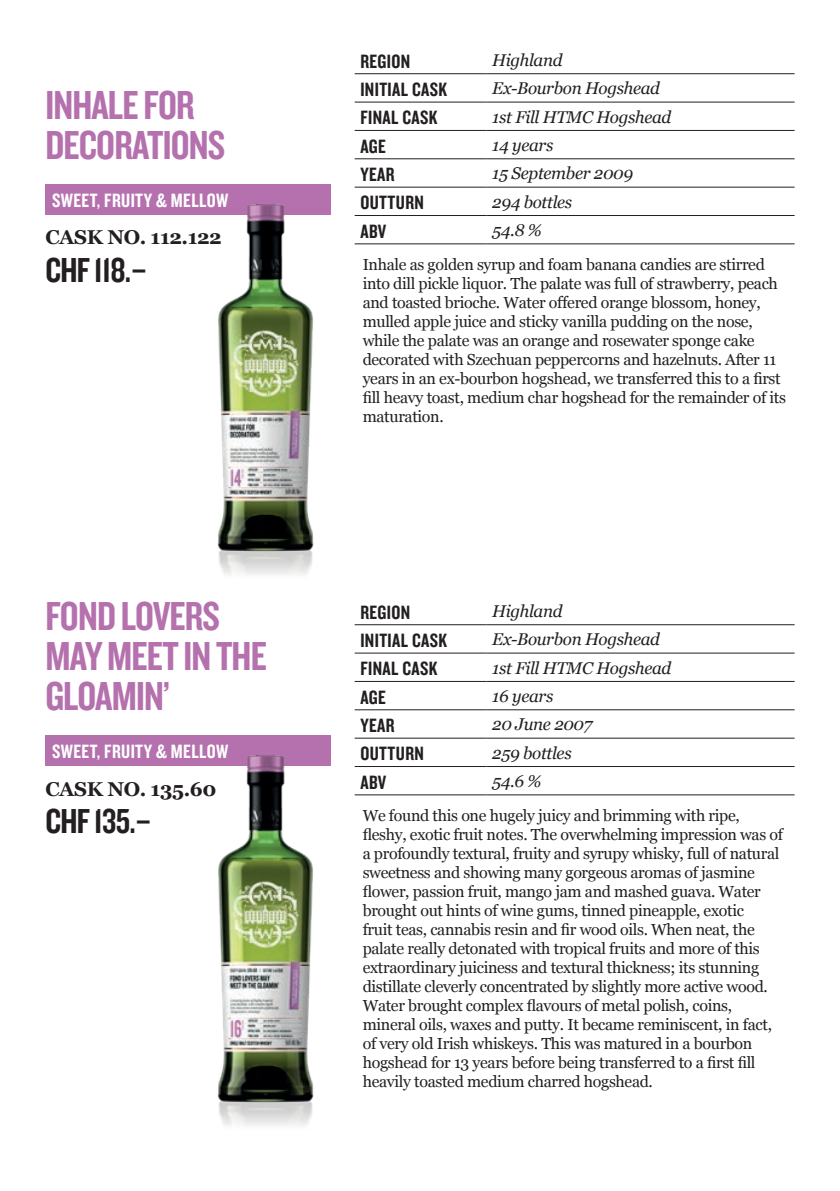
<style>
.page{position:relative;width:840px;height:1191px;background:#fff}
.page>*{position:absolute;margin:0;border:0;box-sizing:border-box;transform-origin:0 0}
.t1{font:42px/40px "Knockout 49 Liteweight";letter-spacing:-.02em;color:#b571ae}
.t2{font:36px "Knockout 49 Liteweight";letter-spacing:-.02em;color:#231f20}
.t3{font:20px "Knockout 49 Liteweight";letter-spacing:.02em;color:#231f20}
.t4{font:20px "Knockout 49 Liteweight";letter-spacing:.02em;color:#fff}
.t5{font:700 20px "Georgia";letter-spacing:-.02em;color:#231f20}
.t6{font:italic 17px "Georgia";letter-spacing:-.02em;color:#231f20}
.t7{font:16px/19px "Georgia";letter-spacing:-.02em;color:#231f20}
</style>
<div class="page">
<div style="left:45px;top:184px;width:285px;height:31px;background:#b571ae"></div>
<hr style="left:354px;top:73px;width:132px;height:1px;background:#231f20">
<hr style="left:486px;top:73px;width:308px;height:1px;background:#231f20">
<hr style="left:354px;top:102px;width:132px;height:1px;background:#231f20">
<hr style="left:486px;top:102px;width:308px;height:1px;background:#231f20">
<hr style="left:354px;top:130px;width:132px;height:1px;background:#231f20">
<hr style="left:486px;top:130px;width:308px;height:1px;background:#231f20">
<hr style="left:354px;top:158px;width:132px;height:1px;background:#231f20">
<hr style="left:486px;top:158px;width:308px;height:1px;background:#231f20">
<hr style="left:354px;top:187px;width:132px;height:1px;background:#231f20">
<hr style="left:486px;top:187px;width:308px;height:1px;background:#231f20">
<hr style="left:354px;top:215px;width:132px;height:1px;background:#231f20">
<hr style="left:486px;top:215px;width:308px;height:1px;background:#231f20">
<hr style="left:354px;top:243px;width:132px;height:1px;background:#231f20">
<hr style="left:486px;top:243px;width:308px;height:1px;background:#231f20">
<img style="left:217px;top:204px;width:97px;height:371px">
<div style="left:45px;top:735px;width:285px;height:31px;background:#b571ae"></div>
<hr style="left:354px;top:624px;width:132px;height:1px;background:#231f20">
<hr style="left:486px;top:624px;width:308px;height:1px;background:#231f20">
<hr style="left:354px;top:652px;width:132px;height:1px;background:#231f20">
<hr style="left:486px;top:652px;width:308px;height:1px;background:#231f20">
<hr style="left:354px;top:681px;width:132px;height:1px;background:#231f20">
<hr style="left:486px;top:681px;width:308px;height:1px;background:#231f20">
<hr style="left:354px;top:709px;width:132px;height:1px;background:#231f20">
<hr style="left:486px;top:709px;width:308px;height:1px;background:#231f20">
<hr style="left:354px;top:737px;width:132px;height:1px;background:#231f20">
<hr style="left:486px;top:737px;width:308px;height:1px;background:#231f20">
<hr style="left:354px;top:766px;width:132px;height:1px;background:#231f20">
<hr style="left:486px;top:766px;width:308px;height:1px;background:#231f20">
<hr style="left:354px;top:794px;width:132px;height:1px;background:#231f20">
<hr style="left:486px;top:794px;width:308px;height:1px;background:#231f20">
<img style="left:217px;top:755px;width:97px;height:371px">
<h1 class="t1" style="left:45px;top:83px;width:181px">INHALE FOR<br>DECORATIONS</h1>
<p class="t4" style="left:52px;top:188px;width:177px">SWEET, FRUITY &amp; MELLOW</p>
<p class="t5" style="left:45px;top:222px;width:178px">CASK NO. 112.122</p>
<h2 class="t2" style="left:45px;top:247px;width:104px">CHF 118.–</h2>
<h1 class="t1" style="left:45px;top:594px;width:223px">FOND LOVERS<br>MAY MEET IN THE<br>GLOAMIN’</h1>
<p class="t4" style="left:52px;top:739px;width:177px">SWEET, FRUITY &amp; MELLOW</p>
<p class="t5" style="left:45px;top:773px;width:172px">CASK NO. 135.60</p>
<h2 class="t2" style="left:45px;top:798px;width:108px">CHF 135.–</h2>
<p class="t3" style="left:360px;top:48px;width:51px">REGION</p>
<p class="t6" style="left:492px;top:48px;width:72px">Highland</p>
<p class="t3" style="left:360px;top:77px;width:88px">INITIAL CASK</p>
<p class="t6" style="left:492px;top:76px;width:169px">Ex-Bourbon Hogshead</p>
<p class="t3" style="left:360px;top:105px;width:79px">FINAL CASK</p>
<p class="t6" style="left:492px;top:104px;width:180px">1st Fill HTMC Hogshead</p>
<p class="t3" style="left:360px;top:133px;width:27px">AGE</p>
<p class="t6" style="left:492px;top:133px;width:63px">14 years</p>
<p class="t3" style="left:360px;top:162px;width:36px">YEAR</p>
<p class="t6" style="left:492px;top:161px;width:142px">15 September 2009</p>
<p class="t3" style="left:360px;top:190px;width:65px">OUTTURN</p>
<p class="t6" style="left:492px;top:189px;width:81px">294 bottles</p>
<p class="t3" style="left:360px;top:218px;width:28px">ABV</p>
<p class="t6" style="left:492px;top:218px;width:51px">54.8 %</p>
<p class="t7" style="left:362px;top:254px;width:424px">Inhale as golden syrup and foam banana candies are stirred into dill pickle liquor. The palate was full of strawberry, peach and toasted brioche. Water offered orange blossom, honey, mulled apple juice and sticky vanilla pudding on the nose, while the palate was an orange and rosewater sponge cake decorated with Szechuan peppercorns and hazelnuts. After 11 years in an ex-bourbon hogshead, we transferred this to a first fill heavy toast, medium char hogshead for the remainder of its maturation.</p>
<p class="t3" style="left:360px;top:599px;width:51px">REGION</p>
<p class="t6" style="left:492px;top:598px;width:72px">Highland</p>
<p class="t3" style="left:360px;top:627px;width:88px">INITIAL CASK</p>
<p class="t6" style="left:492px;top:627px;width:169px">Ex-Bourbon Hogshead</p>
<p class="t3" style="left:360px;top:656px;width:79px">FINAL CASK</p>
<p class="t6" style="left:492px;top:655px;width:180px">1st Fill HTMC Hogshead</p>
<p class="t3" style="left:360px;top:684px;width:27px">AGE</p>
<p class="t6" style="left:492px;top:684px;width:63px">16 years</p>
<p class="t3" style="left:360px;top:712px;width:36px">YEAR</p>
<p class="t6" style="left:492px;top:712px;width:101px">20 June 2007</p>
<p class="t3" style="left:360px;top:741px;width:65px">OUTTURN</p>
<p class="t6" style="left:492px;top:740px;width:81px">259 bottles</p>
<p class="t3" style="left:360px;top:769px;width:28px">ABV</p>
<p class="t6" style="left:492px;top:769px;width:51px">54.6 %</p>
<p class="t7" style="left:362px;top:805px;width:421px">We found this one hugely juicy and brimming with ripe, fleshy, exotic fruit notes. The overwhelming impression was of a profoundly textural, fruity and syrupy whisky, full of natural sweetness and showing many gorgeous aromas of jasmine flower, passion fruit, mango jam and mashed guava. Water brought out hints of wine gums, tinned pineapple, exotic<br>fruit teas, cannabis resin and fir wood oils. When neat, the palate really detonated with tropical fruits and more of this extraordinary juiciness and textural thickness; its stunning distillate cleverly concentrated by slightly more active wood.<br>Water brought complex flavours of metal polish, coins, mineral oils, waxes and putty. It became reminiscent, in fact, of very old Irish whiskeys. This was matured in a bourbon hogshead for 13 years before being transferred to a first fill heavily toasted medium charred hogshead.</p>
</div>
